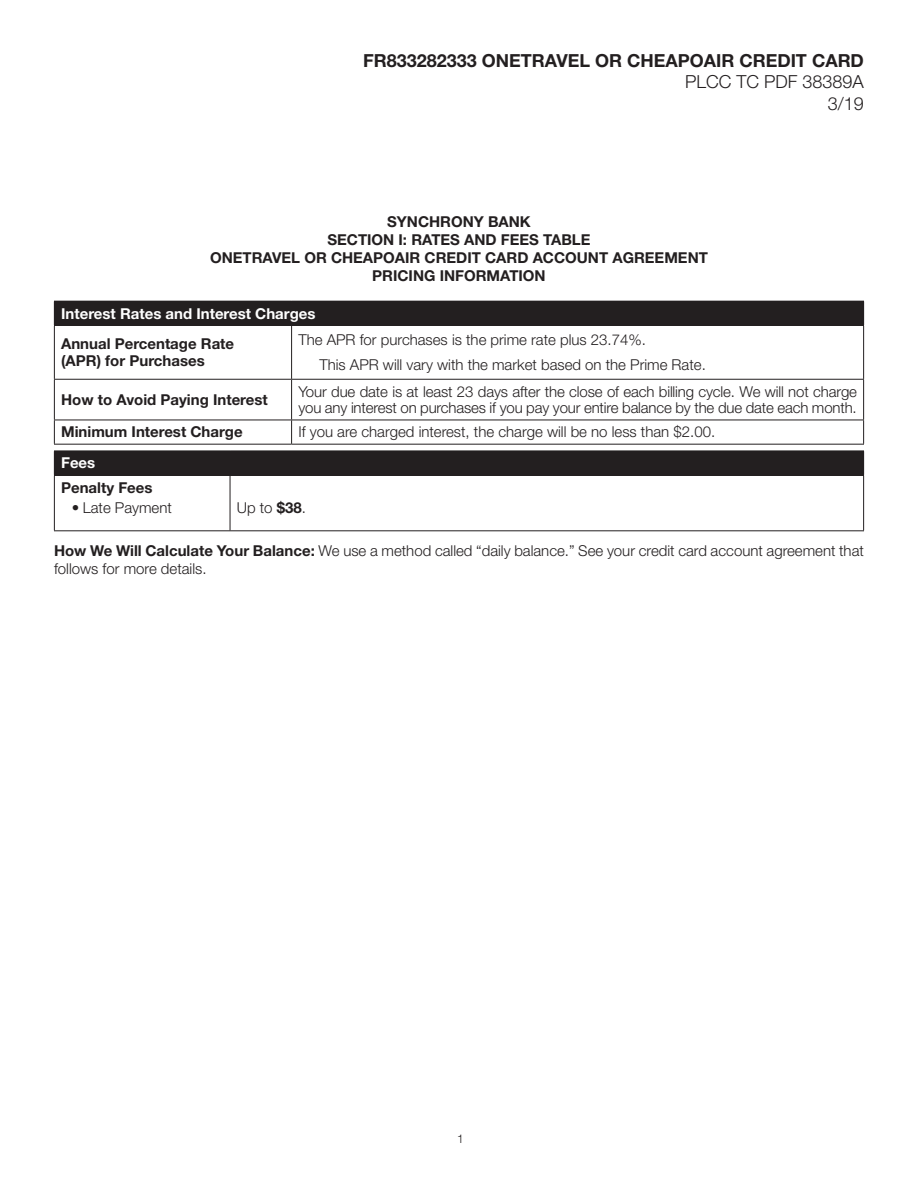
<style>
.page{position:relative;width:918px;height:1188px;background:#fff}
.page>*{position:absolute;margin:0;border:0;box-sizing:border-box;transform-origin:0 0}
.Numbers_1_2_etc{font:700 18px "Helvetica Neue LT Std";color:#231f20}
.Numbers_1_2_etc-2{font:300 18px "Helvetica Neue LT Std";color:#231f20}
.Schumer_Body_Copy{font:300 15px/16.5px "Helvetica Neue LT Std";color:#231f20}
.Schumer_Subhead{font:700 15px/16.5px "Helvetica Neue LT Std";color:#231f20}
.Schumer_APR{font:300 15px "Helvetica Neue LT Std";color:#231f20}
.Schumer_header_categ{font:700 15px "Helvetica Neue LT Std";color:#fff}
.Numbers_1_2_etc-3{font:700 15px "Helvetica Neue LT Std";color:#231f20}
.Schumer_Bullet{font:700 15px "Helvetica Neue LT Std";color:#231f20}
.t1{font:300 12px "Helvetica Neue LT Std";color:#231f20}
.s1{font-weight:700}
</style>
<div class="page">
<div style="left:54px;top:301px;width:810px;height:24px;background:#231f20"></div>
<hr style="left:54px;top:325px;width:238px;height:1px;background:#231f20">
<hr style="left:54px;top:326px;width:1px;height:53px;background:#231f20">
<hr style="left:292px;top:325px;width:572px;height:1px;background:#231f20">
<hr style="left:291px;top:326px;width:1px;height:53px;background:#231f20">
<hr style="left:863px;top:326px;width:1px;height:53px;background:#231f20">
<hr style="left:54px;top:379px;width:238px;height:1px;background:#231f20">
<hr style="left:54px;top:380px;width:1px;height:40px;background:#231f20">
<hr style="left:292px;top:379px;width:572px;height:1px;background:#231f20">
<hr style="left:291px;top:380px;width:1px;height:40px;background:#231f20">
<hr style="left:863px;top:380px;width:1px;height:40px;background:#231f20">
<hr style="left:54px;top:420px;width:238px;height:1px;background:#231f20">
<svg style="left:54px;top:420px;width:1px;height:24px"></svg>
<hr style="left:292px;top:420px;width:572px;height:1px;background:#231f20">
<svg style="left:291px;top:420px;width:1px;height:24px"></svg>
<svg style="left:863px;top:420px;width:1px;height:24px"></svg>
<hr style="left:54px;top:444px;width:238px;height:1px;background:#231f20">
<hr style="left:292px;top:444px;width:572px;height:1px;background:#231f20">
<div style="left:54px;top:451px;width:810px;height:24px;background:#231f20"></div>
<hr style="left:54px;top:476px;width:1px;height:54px;background:#231f20">
<hr style="left:863px;top:476px;width:1px;height:54px;background:#231f20">
<hr style="left:230px;top:475px;width:634px;height:1px;background:#231f20">
<hr style="left:230px;top:530px;width:634px;height:1px;background:#231f20">
<hr style="left:230px;top:476px;width:1px;height:54px;background:#231f20">
<hr style="left:54px;top:475px;width:176px;height:1px;background:#231f20">
<hr style="left:54px;top:530px;width:176px;height:1px;background:#231f20">
<p class="Numbers_1_2_etc" style="left:363px;top:49px;width:502px">FR833282333 ONETRAVEL OR CHEAPOAIR CREDIT CARD</p>
<p class="Numbers_1_2_etc-2" style="left:685px;top:71px;width:180px">PLCC TC PDF 38389A</p>
<p class="Numbers_1_2_etc-2" style="left:828px;top:93px;width:38px">3/19</p>
<p class="Numbers_1_2_etc-3" style="left:387px;top:212px;width:145px">SYNCHRONY BANK</p>
<p class="Schumer_Subhead" style="left:327px;top:231px;width:265px">SECTION I: RATES AND FEES TABLE</p>
<p class="Schumer_Subhead" style="left:210px;top:249px;width:499px">ONETRAVEL OR CHEAPOAIR CREDIT CARD ACCOUNT AGREEMENT</p>
<p class="Schumer_Subhead" style="left:372px;top:267px;width:175px">PRICING INFORMATION</p>
<p class="Schumer_header_categ" style="left:61px;top:304px;width:256px">Interest Rates and Interest Charges</p>
<p class="Schumer_Subhead" style="left:61px;top:335px;width:175px">Annual Percentage Rate (APR) for Purchases</p>
<p class="Schumer_APR" style="left:298px;top:331px;width:349px">The APR for purchases is the prime rate plus 23.74%.</p>
<p class="Schumer_Body_Copy" style="left:319px;top:356px;width:388px">This APR will vary with the market based on the Prime Rate.</p>
<p class="Schumer_Subhead" style="left:61px;top:391px;width:208px">How to Avoid Paying Interest</p>
<p class="Schumer_Body_Copy" style="left:298px;top:383px;width:560px">Your due date is at least 23 days after the close of each billing cycle. We will not charge you any interest on purchases if you pay your entire balance by the due date each month.</p>
<p class="Schumer_Subhead" style="left:61px;top:423px;width:183px">Minimum Interest Charge</p>
<p class="Schumer_Body_Copy" style="left:298px;top:424px;width:418px">If you are charged interest, the charge will be no less than $2.00.</p>
<p class="Schumer_header_categ" style="left:61px;top:454px;width:36px">Fees</p>
<p class="Schumer_Bullet" style="left:61px;top:478px;width:93px">Penalty Fees</p>
<p class="Schumer_Body_Copy" style="left:72px;top:500px;width:101px">• Late Payment</p>
<p class="Schumer_Body_Copy" style="left:237px;top:500px;width:71px">Up to <span class="s1">$38</span>.</p>
<p class="Schumer_Body_Copy" style="left:54px;top:541px;width:811px;line-height:18px"><span class="s1">How We Will Calculate Your Balance:</span> We use a method called “daily balance.” See your credit card account agreement that follows for more details.</p>
<p class="t1" style="left:457px;top:1131px;width:8px">1</p>
</div>
